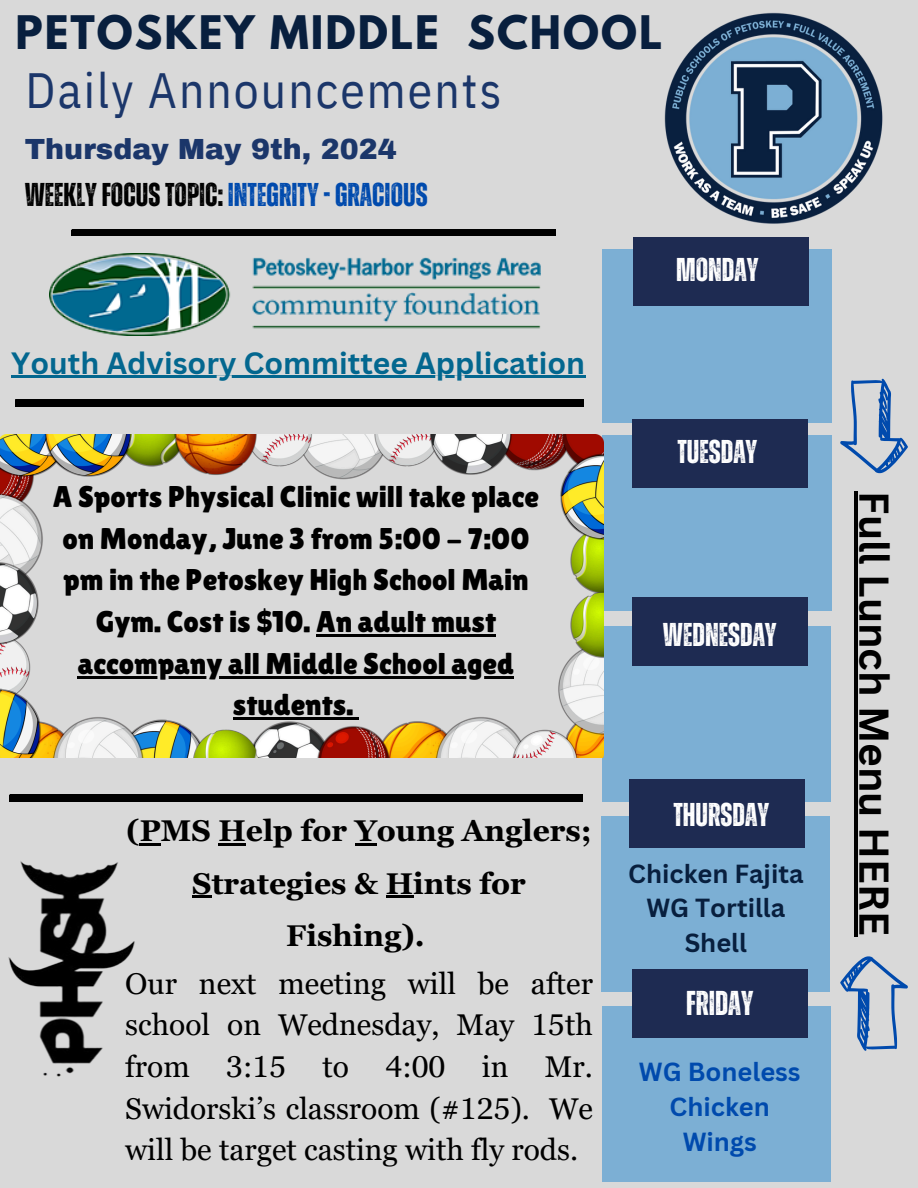
<style>
.page{position:relative;width:918px;height:1188px;background:#d9d9d9}
.page>*{position:absolute;margin:0;border:0;box-sizing:border-box;transform-origin:0 0}
.t1{font:49.5px "IBM Plex Sans Cond";letter-spacing:.04em;color:#1b366a}
.t2{font:700 40.95px "League Spartan";letter-spacing:.05em;color:#081f3e}
.t3{font:700 40.5px "Canva Sans";color:#000}
.t4{font:700 34.5px "Zuume Rough";color:#fff}
.t5{font:700 33px "Zuume Rough";color:#004aad}
.t6{font:700 33px "Zuume Rough";color:#fff}
.t7{font:30px/41.7px "Lilita One";color:#000;text-align:center}
.t8{font:30px/41.7px "Georgia Pro";color:#000;text-align:justify}
.t9{font:700 30px/52.8px "Georgia Pro";color:#000;text-align:center}
.t10{font:700 30px "Canva Sans";color:#03678f}
.t11{font:900 28.5px "Archivo";color:#1b366a}
.t12{font:700 25.5px/34.8px "Canva Sans";color:#081f3e;text-align:center}
.t13{font:700 25.5px/34.8px "Canva Sans";color:#004aad;text-align:center}
.s1{color:#000}
</style>
<div class="page">
<img style="left:664px;top:12px;width:219px;height:212px">
<div style="left:603px;top:435px;width:229px;height:176px;background:#7cafd4"></div>
<div style="left:603px;top:249px;width:229px;height:174px;background:#7cafd4"></div>
<div style="left:633px;top:237px;width:175px;height:69px;background:#1e2b52"></div>
<div style="left:603px;top:626px;width:228px;height:175px;background:#7cafd4"></div>
<div style="left:632px;top:598px;width:175px;height:68px;background:#1e2b52"></div>
<div style="left:603px;top:1006px;width:228px;height:175px;background:#7cafd4"></div>
<div style="left:602px;top:816px;width:228px;height:175px;background:#7cafd4"></div>
<div style="left:632px;top:969px;width:175px;height:69px;background:#1e2b52"></div>
<div style="left:630px;top:779px;width:175px;height:69px;background:#1e2b52"></div>
<hr style="left:854px;top:491px;width:3px;height:445px;background:#000">
<svg style="left:840px;top:956px;width:68px;height:95px"></svg>
<div style="left:633px;top:420px;width:175px;height:68px;background:#1e2b52"></div>
<svg style="left:840px;top:379px;width:68px;height:94px"></svg>
<div style="left:72px;top:230px;width:483px;height:5px;background:#000"></div>
<img style="left:50px;top:254px;width:490px;height:82px">
<div style="left:15px;top:400px;width:569px;height:6px;background:#000"></div>
<div style="left:10px;top:795px;width:572px;height:6px;background:#000"></div>
<hr style="left:11px;top:376px;width:574px;height:2px;background:#03678f">
<hr style="left:140px;top:843px;width:21px;height:2px;background:#000">
<hr style="left:218px;top:843px;width:28px;height:2px;background:#000">
<hr style="left:355px;top:843px;width:22px;height:2px;background:#000">
<hr style="left:192px;top:896px;width:20px;height:2px;background:#000">
<hr style="left:386px;top:896px;width:27px;height:2px;background:#000">
<img style="left:8px;top:861px;width:127px;height:216px">
<img style="left:0;top:435px;width:603px;height:323px">
<hr style="left:316px;top:634px;width:180px;height:3px;background:#000">
<hr style="left:78px;top:676px;width:436px;height:2px;background:#000">
<hr style="left:233px;top:718px;width:120px;height:2px;background:#000">
<svg style="left:353px;top:718px;width:6px;height:2px"></svg>
<h4 class="t2" style="left:15px;top:12px;width:648px">PETOSKEY MIDDLE SCHOOL</h4>
<h3 class="t1" style="left:26px;top:58px;width:477px">Daily Announcements</h3>
<h5 class="t11" style="left:25px;top:134px;width:374px">Thursday May 9th, 2024</h5>
<h4 class="t5" style="left:25px;top:180px;width:404px"><span class="s1">WEEKLYFOCUSTOPIC:</span> INTEGRITY-GRACIOUS</h4>
<p class="t10" style="left:11px;top:342px;width:576px">Youth Advisory Committee Application</p>
<h6 class="t7" style="left:53px;top:476px;width:488px">A Sports Physical Clinic will take place on Monday, June 3 from 5:00 - 7:00 pm in the Petoskey High School Main Gym. Cost is $10. An adult must</h6>
<p class="t7" style="left:78px;top:642px;width:438px">accompany all Middle School aged students.</p>
<h4 class="t9" style="left:126px;top:804px;width:467px">(PMS Help for Young Anglers;<br>Strategies &amp; Hints for<br>Fishing).</h4>
<h4 class="t8" style="left:125px;top:962px;width:469px">Our next meeting will be after school on Wednesday, May 15th from 3:15 to 4:00 in Mr.<br>Swidorski’s classroom (#125). We will be target casting with fly rods.</h4>
<h4 class="t6" style="left:676px;top:255px;width:84px">MONDAY</h4>
<p class="t6" style="left:677px;top:437px;width:81px">TUESDAY</p>
<p class="t6" style="left:663px;top:619px;width:115px">WEDNESDAY</p>
<p class="t6" style="left:673px;top:799px;width:97px">THURSDAY</p>
<h6 class="t12" style="left:628px;top:855px;width:177px">Chicken Fajita<br>WG Tortilla<br>Shell</h6>
<h2 class="t4" style="left:686px;top:987px;width:69px">FRIDAY</h2>
<p class="t13" style="left:639px;top:1054px;width:163px">WG Boneless<br>Chicken<br>Wings</p>
<h1 class="t3" style="left:903px;top:491px;width:446px;rotate:90deg">Full Lunch Menu HERE</h1>
</div>
